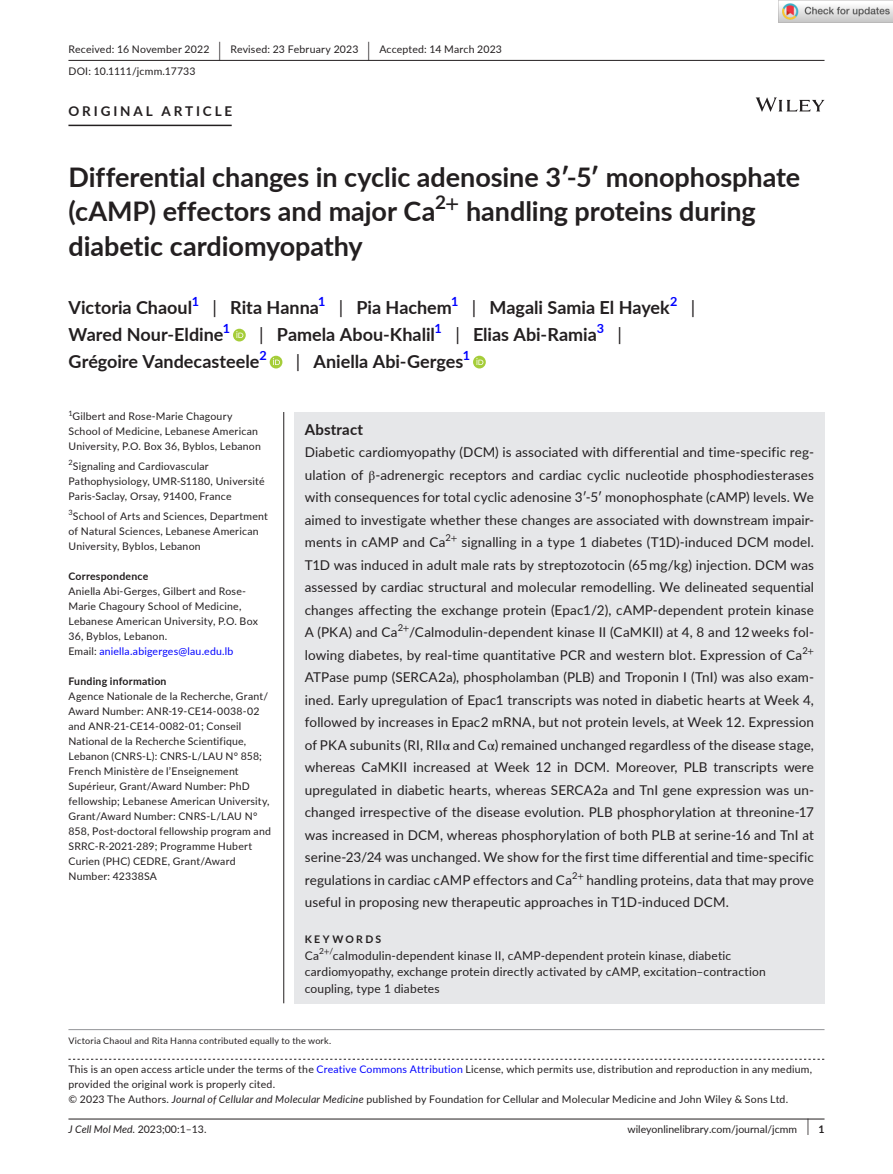
<style>
.page{position:relative;width:893px;height:1174px;background:#fff}
.page>*{position:absolute;margin:0;border:0;box-sizing:border-box;transform-origin:0 0}
.t1{font:700 27px/34.5px "Lato";letter-spacing:-.005em;color:#231f20}
.t2{font:700 18px "Lato";color:#231f20}
.t3{font:18px "Lato";color:#231f20}
.t4{font:700 15px "Lato";letter-spacing:.015em;color:#231f20}
.t5{font:13.5px/22.5px "Lato";letter-spacing:.01em;color:#231f20;text-align:justify}
.t6{font:700 13.5px "Lato";letter-spacing:.215em;color:#231f20}
.t7{font:700 12.6px "Lato";color:#00f}
.t8{font:12px/16.5px "Lato";letter-spacing:.015em;color:#231f20}
.t9{font:10.5px/15px "Lato";letter-spacing:.02em;color:#231f20}
.t10{font:10.5px "Lato";color:#231f20}
.t11{font:700 10.5px "Lato";letter-spacing:.02em;color:#231f20}
.t12{font:700 10.5px "Lato";letter-spacing:.22em;color:#231f20}
.t13{font:9.45px "Lato";color:#231f20}
.t14{font:9px "Lato";letter-spacing:.025em;color:#231f20}
.t15{font:8.4px "Lato";color:#231f20}
.s1{font-size:19.65px}
.s2{font-weight:400}
.s3{color:#00f}
.s4{font-family:"STIX"}
.s5{font-style:italic}
.s6{font-size:17.4px}
.s7{font-weight:700}
</style>
<div class="page">
<hr style="left:68px;top:1118px;width:756px;height:1px;background:#231f20">
<svg style="left:756px;top:97px;width:68px;height:15px"></svg>
<hr style="left:68px;top:60px;width:756px;height:1px;background:#231f20">
<hr style="left:68px;top:125px;width:164px;height:1px;background:#231f20">
<svg style="left:233px;top:329px;width:13px;height:12px"></svg>
<svg style="left:236px;top:331px;width:7px;height:7px"></svg>
<div style="left:270px;top:356px;width:12px;height:12px;background:#a5cd39;border-radius:50%"></div>
<svg style="left:273px;top:358px;width:7px;height:7px"></svg>
<svg style="left:473px;top:356px;width:13px;height:12px"></svg>
<svg style="left:476px;top:358px;width:7px;height:7px"></svg>
<svg style="left:68px;top:1058px;width:756px;height:1px"></svg>
<hr style="left:68px;top:1029px;width:756px;height:1px;background:#939598">
<div style="left:294px;top:412px;width:530px;height:591px;background:#e6e7e9"></div>
<hr style="left:283px;top:412px;width:1px;height:591px;background:#231f20">
<img style="left:779px;top:0;width:114px;height:23px">
<p class="t9" style="left:68px;top:38px;width:435px;line-height:21.8px">Received: 16 November 2022 <span class="s1">|</span> Revised: 23 February 2023 <span class="s1">|</span> Accepted: 14 March 2023<br>DOI: 10.1111/jcmm.17733</p>
<p class="t6" style="left:68px;top:101px;width:165px">ORIGINAL ARTICLE</p>
<h1 class="t1" style="left:68px;top:159px;width:733px">Differential changes in cyclic adenosine 3′-5′ monophosphate (cAMP) effectors and major Ca<sup>2</sup><sup>+</sup> handling proteins during diabetic cardiomyopathy</h1>
<h2 class="t2" style="left:68px;top:295px;width:125px">Victoria Chaoul</h2>
<p class="t7" style="left:192px;top:292px;width:9px">1</p>
<h2 class="t2" style="left:212px;top:295px;width:108px"><span class="s2">|</span> Rita Hanna</h2>
<p class="t7" style="left:318px;top:292px;width:9px">1</p>
<h2 class="t2" style="left:339px;top:295px;width:115px"><span class="s2">|</span> Pia Hachem</h2>
<p class="t7" style="left:451px;top:292px;width:9px">1</p>
<h2 class="t2" style="left:472px;top:295px;width:199px"><span class="s2">|</span> Magali Samia El Hayek</h2>
<p class="t7" style="left:670px;top:292px;width:9px">2</p>
<h2 class="t3" style="left:691px;top:295px;width:6px">|</h2>
<h2 class="t2" style="left:68px;top:322px;width:156px">Wared Nour-Eldine</h2>
<p class="t7" style="left:223px;top:319px;width:9px">1</p>
<h2 class="t2" style="left:259px;top:322px;width:177px"><span class="s2">|</span> Pamela Abou-Khalil</h2>
<p class="t7" style="left:435px;top:319px;width:9px">1</p>
<h2 class="t2" style="left:455px;top:322px;width:143px"><span class="s2">|</span> Elias Abi-Ramia</h2>
<p class="t7" style="left:597px;top:319px;width:9px">3</p>
<h2 class="t3" style="left:617px;top:322px;width:6px">|</h2>
<h2 class="t2" style="left:68px;top:349px;width:192px">Grégoire Vandecasteele</h2>
<p class="t7" style="left:259px;top:346px;width:9px">2</p>
<h2 class="t2" style="left:296px;top:349px;width:169px"><span class="s2">|</span> Aniella Abi-Gerges</h2>
<p class="t7" style="left:463px;top:346px;width:9px">1</p>
<p class="t9" style="left:68px;top:409px;width:194px"><sup>1</sup>Gilbert and Rose-Marie Chagoury<br>School of Medicine, Lebanese American<br>University, P.O. Box 36, Byblos, Lebanon</p>
<p class="t9" style="left:68px;top:458px;width:198px"><sup>2</sup>Signaling and Cardiovascular<br>Pathophysiology, UMR-S1180, Université<br>Paris-Saclay, Orsay, 91400, France</p>
<p class="t9" style="left:68px;top:508px;width:201px"><sup>3</sup>School of Arts and Sciences, Department of Natural Sciences, Lebanese American<br>University, Byblos, Lebanon</p>
<p class="t11" style="left:68px;top:568px;width:81px">Correspondence</p>
<p class="t9" style="left:68px;top:583px;width:191px">Aniella Abi-Gerges, Gilbert and Rose-Marie Chagoury School of Medicine, Lebanese American University, P.O. Box 36, Byblos, Lebanon.<br>Email: <span class="s3">aniella.abigerges@lau.edu.lb</span></p>
<p class="t11" style="left:68px;top:673px;width:100px">Funding information</p>
<p class="t9" style="left:68px;top:688px;width:204px">Agence Nationale de la Recherche, Grant/ Award Number: ANR-19-CE14-0038-02 and ANR-21-CE14-0082-01; Conseil National de la Recherche Scientifique, Lebanon (CNRS-L): CNRS-L/LAU N° 858; French Ministère de lʼEnseignement Supérieur, Grant/Award Number: PhD fellowship; Lebanese American University, Grant/Award Number: CNRS-L/LAU N° 858, Post-doctoral fellowship program and SRRC-R-2021-289; Programme Hubert Curien (PHC) CEDRE, Grant/Award Number: 42338SA</p>
<p class="t4" style="left:305px;top:418px;width:60px">Abstract</p>
<p class="t5" style="left:305px;top:440px;width:511px">Diabetic cardiomyopathy (DCM) is associated with differential and time-specific reg&shy;ulation of <span class="s4">β</span>-adrenergic receptors and cardiac cyclic nucleotide phosphodiesterases with consequences for total cyclic adenosine 3′-5′ monophosphate (cAMP) levels. We aimed to investigate whether these changes are associated with downstream impair&shy;ments in cAMP and Ca</p>
<p class="t13" style="left:445px;top:531px;width:13px">2<span class="s4">+</span></p>
<p class="t5" style="left:305px;top:530px;width:511px;text-indent:157px">signalling in a type 1 diabetes (T1D)-induced DCM model.<br>T1D was induced in adult male rats by streptozotocin (65 mg/kg) injection. DCM was assessed by cardiac structural and molecular remodelling. We delineated sequential changes affecting the exchange protein (Epac1/2), cAMP-dependent protein kinase A (PKA) and Ca</p>
<p class="t13" style="left:398px;top:621px;width:13px">2<span class="s4">+</span></p>
<p class="t5" style="left:305px;top:620px;width:511px;text-indent:105px">/Calmodulin-dependent kinase II (CaMKII) at 4, 8 and 12 weeks fol&shy;lowing diabetes, by real-time quantitative PCR and western blot. Expression of Ca</p>
<p class="t13" style="left:802px;top:643px;width:13px">2<span class="s4">+</span></p>
<p class="t5" style="left:305px;top:665px;width:511px">ATPase pump (SERCA2a), phospholamban (PLB) and Troponin I (TnI) was also exam&shy;ined. Early upregulation of Epac1 transcripts was noted in diabetic hearts at Week 4, followed by increases in Epac2 mRNA, but not protein levels, at Week 12. Expression of PKA subunits (RI, RII<span class="s4">α</span> and C<span class="s4">α</span>) remained unchanged regardless of the disease stage, whereas CaMKII increased at Week 12 in DCM. Moreover, PLB transcripts were upregulated in diabetic hearts, whereas SERCA2a and TnI gene expression was un&shy;changed irrespective of the disease evolution. PLB phosphorylation at threonine-17 was increased in DCM, whereas phosphorylation of both PLB at serine-16 and TnI at serine-23/24 was unchanged. We show for the first time differential and time-specific regulations in cardiac cAMP effectors and Ca</p>
<p class="t13" style="left:572px;top:868px;width:13px">2<span class="s4">+</span></p>
<p class="t5" style="left:305px;top:868px;width:511px;text-indent:282px">handling proteins, data that may prove useful in proposing new therapeutic approaches in T1D-induced DCM.</p>
<p class="t12" style="left:305px;top:931px;width:78px">KEYWORDS</p>
<p class="t8" style="left:305px;top:946px;width:16px">Ca</p>
<p class="t15" style="left:319px;top:945px;width:15px">2<span class="s4">+</span>/</p>
<p class="t8" style="left:305px;top:946px;width:462px;text-indent:28px">calmodulin-dependent kinase II, cAMP-dependent protein kinase, diabetic cardiomyopathy, exchange protein directly activated by cAMP, excitation–contraction coupling, type 1 diabetes</p>
<p class="t14" style="left:68px;top:1033px;width:264px">Victoria Chaoul and Rita Hanna contributed equally to the work.</p>
<p class="t9" style="left:68px;top:1061px;width:745px">This is an open access article under the terms of the <span class="s3">Creative Commons Attribution</span> License, which permits use, distribution and reproduction in any medium, provided the original work is properly cited.<br>© 2023 The Authors. <span class="s5">Journal of Cellular and Molecular Medicine</span> published by Foundation for Cellular and Molecular Medicine and John Wiley &amp; Sons Ltd.</p>
<p class="t9" style="left:68px;top:1121px;width:140px"><span class="s5">J Cell Mol Med.</span> 2023;00:1–13.</p>
<p class="t10" style="left:627px;top:1121px;width:199px">wileyonlinelibrary.com/journal/jcmm <span class="s6">|</span> <span class="s7">1</span></p>
</div>
